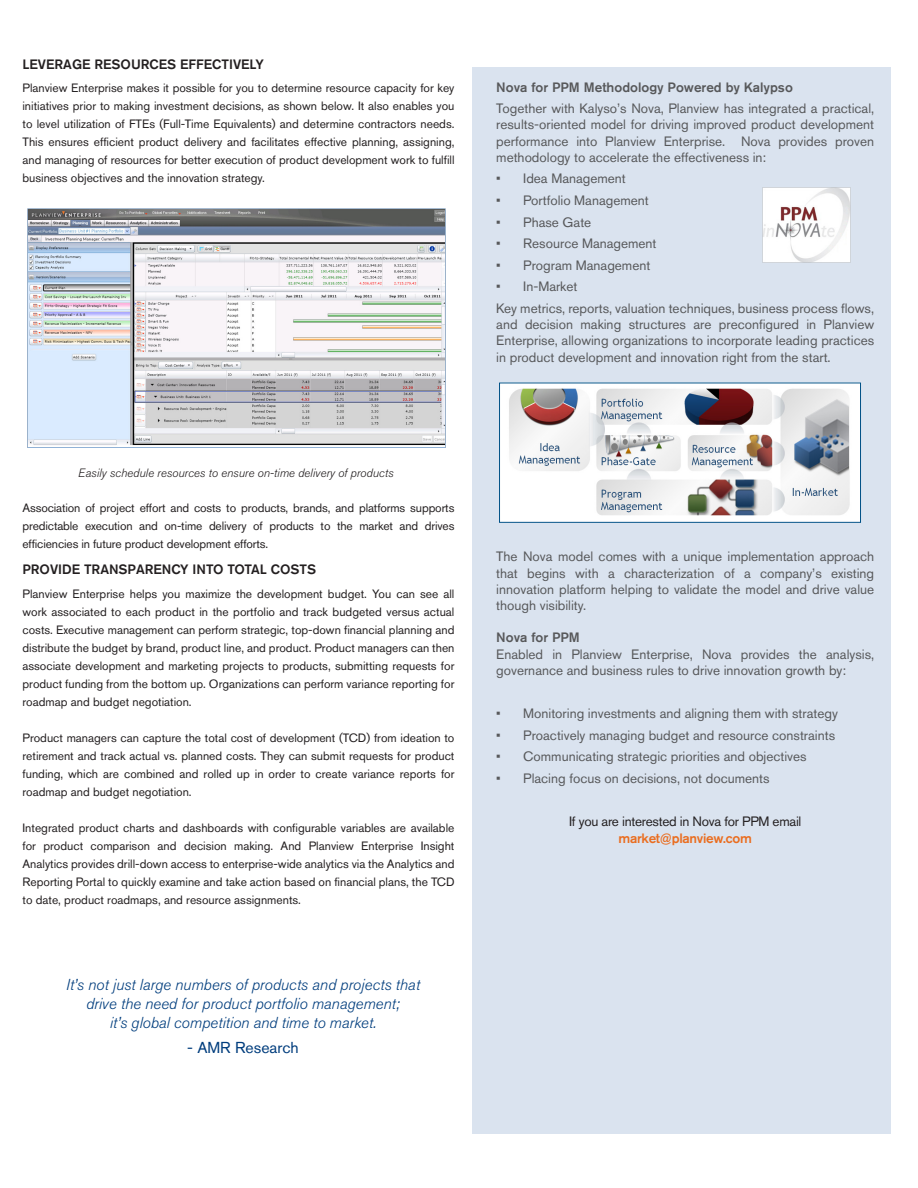
<style>
.page{position:relative;width:918px;height:1188px;background:#fff}
.page>*{position:absolute;margin:0;border:0;box-sizing:border-box;transform-origin:0 0}
.t1{font:15.75px/18.9px "Akzidenz Grotesk BQ Lig It Os F";color:#013d7d;text-align:center}
.t2{font:15.75px "Akzidenz Grotesk BQ";color:#013d7d}
.t3{font:13.5px/16.2px "Akzidenz Grotesk BQ";color:#57585a;text-align:justify}
.t4{font:500 13.5px "Akzidenz Grotesk BQ";color:#231f20}
.t5{font:13.5px/16.5px "Akzidenz Grotesk BQ";letter-spacing:-.02em;color:#231f20;text-align:center}
.t6{font:500 13.5px "Akzidenz Grotesk BQ";color:#57585a}
.t7{font:12px/18px "Akzidenz Grotesk BQ";color:#231f20;text-align:justify}
.t8{font:12px "Akzidenz Grotesk BQ Lig It Os F";color:#231f20}
.s1{font-weight:500;color:#ea6d1f}
</style>
<div class="page">
<div style="left:472px;top:68px;width:419px;height:1066px;background:#dae3ef"></div>
<img style="left:763px;top:187px;width:87px;height:76px">
<img style="left:27px;top:209px;width:419px;height:238px">
<img style="left:501px;top:385px;width:358px;height:136px">
<div style="left:499px;top:383px;width:362px;height:140px;border:1px solid #005187"></div>
<p class="t4" style="left:22px;top:56px;width:243px">LEVERAGE RESOURCES EFFECTIVELY</p>
<p class="t7" style="left:22px;top:79px;width:434px">Planview Enterprise makes it possible for you to determine resource capacity for key initiatives prior to making investment decisions, as shown below. It also enables you to level utilization of FTEs (Full-Time Equivalents) and determine contractors needs.<br>This ensures efficient product delivery and facilitates effective planning, assigning, and managing of resources for better execution of product development work to fulfill business objectives and the innovation strategy.</p>
<p class="t8" style="left:78px;top:466px;width:317px">Easily schedule resources to ensure on-time delivery of products</p>
<p class="t7" style="left:22px;top:499px;width:434px">Association of project effort and costs to products, brands, and platforms supports predictable execution and on-time delivery of products to the market and drives efficiencies in future product development efforts.</p>
<p class="t4" style="left:22px;top:561px;width:295px">PROVIDE TRANSPARENCY INTO TOTAL COSTS</p>
<p class="t7" style="left:22px;top:585px;width:434px">Planview Enterprise helps you maximize the development budget. You can see all work associated to each product in the portfolio and track budgeted versus actual costs. Executive management can perform strategic, top-down financial planning and distribute the budget by brand, product line, and product. Product managers can then associate development and marketing projects to products, submitting requests for product funding from the bottom up. Organizations can perform variance reporting for roadmap and budget negotiation.</p>
<p class="t7" style="left:22px;top:729px;width:434px">Product managers can capture the total cost of development (TCD) from ideation to retirement and track actual vs. planned costs. They can submit requests for product funding, which are combined and rolled up in order to create variance reports for roadmap and budget negotiation.</p>
<p class="t7" style="left:22px;top:819px;width:434px">Integrated product charts and dashboards with configurable variables are available for product comparison and decision making. And Planview Enterprise Insight Analytics provides drill-down access to enterprise-wide analytics via the Analytics and Reporting Portal to quickly examine and take action based on financial plans, the TCD to date, product roadmaps, and resource assignments.</p>
<p class="t1" style="left:66px;top:975px;width:355px">It’s not just large numbers of products and projects that drive the need for product portfolio management;<br>it’s global competition and time to market.</p>
<p class="t2" style="left:187px;top:1038px;width:113px">- AMR Research</p>
<p class="t6" style="left:496px;top:79px;width:298px">Nova for PPM Methodology Powered by Kalypso</p>
<p class="t3" style="left:496px;top:100px;width:380px">Together with Kalyso’s Nova, Planview has integrated a practical, results-oriented model for driving improved product development performance into Planview Enterprise. Nova provides proven methodology to accelerate the effectiveness in:</p>
<p class="t3" style="left:496px;top:170px;width:131px">• Idea Management</p>
<p class="t3" style="left:496px;top:192px;width:154px">• Portfolio Management</p>
<p class="t3" style="left:496px;top:214px;width:97px">• Phase Gate</p>
<p class="t3" style="left:496px;top:235px;width:162px">• Resource Management</p>
<p class="t3" style="left:496px;top:257px;width:156px">• Program Management</p>
<p class="t3" style="left:496px;top:278px;width:83px">• In-Market</p>
<p class="t3" style="left:496px;top:300px;width:380px">Key metrics, reports, valuation techniques, business process flows, and decision making structures are preconfigured in Planview Enterprise, allowing organizations to incorporate leading practices in product development and innovation right from the start.</p>
<p class="t3" style="left:496px;top:548px;width:380px">The Nova model comes with a unique implementation approach that begins with a characterization of a company’s existing innovation platform helping to validate the model and drive value though visibility.</p>
<p class="t6" style="left:496px;top:629px;width:85px">Nova for PPM</p>
<p class="t3" style="left:496px;top:646px;width:379px">Enabled in Planview Enterprise, Nova provides the analysis, governance and business rules to drive innovation growth by:</p>
<p class="t3" style="left:496px;top:705px;width:343px">• Monitoring investments and aligning them with strategy</p>
<p class="t3" style="left:496px;top:727px;width:340px">• Proactively managing budget and resource constraints</p>
<p class="t3" style="left:496px;top:748px;width:312px">• Communicating strategic priorities and objectives</p>
<p class="t3" style="left:496px;top:770px;width:275px">• Placing focus on decisions, not documents</p>
<p class="t5" style="left:569px;top:813px;width:234px">If you are interested in Nova for PPM email <span class="s1">market@planview.com</span></p>
</div>
